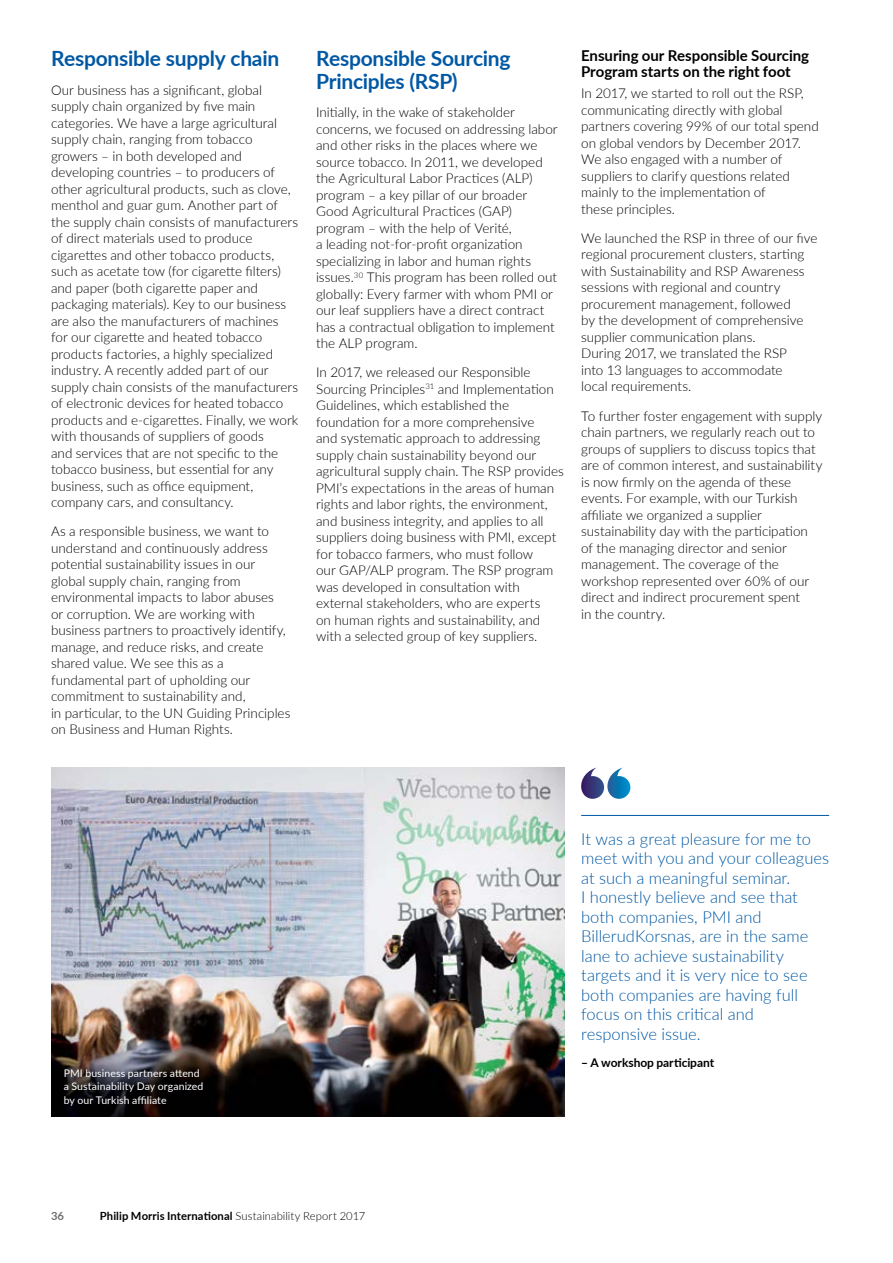
<style>
.page{position:relative;width:893px;height:1263px;background:#fff}
.page>*{position:absolute;margin:0;border:0;box-sizing:border-box;transform-origin:0 0}
.t1{font:700 21px/22.5px "Lato";letter-spacing:-.01em;color:#0058a4}
.t2{font:300 16.5px/19.5px "Lato";color:#0058a4}
.t3{font:700 15px/16.5px "Lato";letter-spacing:-.005em;color:#000}
.t4{font:300 13.5px/16.5px "Lato";color:#000}
.t5{font:700 12px "Lato";letter-spacing:-.005em;color:#000}
.t6{font:700 11.25px "Lato";letter-spacing:.01em;color:#000}
.t7{font:700 11.25px "Lato";color:#6d6e71}
.t8{font:10.5px/13.5px "Lato";letter-spacing:.01em;color:#fff}
.s1{font-weight:300}
</style>
<div class="page">
<hr style="left:581px;top:815px;width:248px;height:1px;background:#0058a4">
<svg style="left:581px;top:767px;width:49px;height:32px"></svg>
<img style="left:51px;top:767px;width:513px;height:349px">
<h1 class="t1" style="left:51px;top:46px;width:230px">Responsible supply chain</h1>
<p class="t4" style="left:51px;top:81px;width:249px">Our business has a significant, global supply chain organized by five main categories. We have a large agricultural supply chain, ranging from tobacco growers – in both developed and developing countries – to producers of other agricultural products, such as clove, menthol and guar gum. Another part of the supply chain consists of manufacturers of direct materials used to produce cigarettes and other tobacco products, such as acetate tow (for cigarette filters) and paper (both cigarette paper and packaging materials). Key to our business are also the manufacturers of machines for our cigarette and heated tobacco products factories, a highly specialized industry. A recently added part of our supply chain consists of the manufacturers of electronic devices for heated tobacco products and e-cigarettes. Finally, we work with thousands of suppliers of goods<br>and services that are not specific to the tobacco business, but essential for any business, such as office equipment, company cars, and consultancy.</p>
<p class="t4" style="left:51px;top:523px;width:241px">As a responsible business, we want to understand and continuously address potential sustainability issues in our global supply chain, ranging from environmental impacts to labor abuses<br>or corruption. We are working with business partners to proactively identify, manage, and reduce risks, and create shared value. We see this as a fundamental part of upholding our commitment to sustainability and,<br>in particular, to the UN Guiding Principles on Business and Human Rights.</p>
<h1 class="t1" style="left:316px;top:46px;width:196px">Responsible Sourcing<br>Principles (RSP)</h1>
<p class="t4" style="left:316px;top:104px;width:243px">Initially, in the wake of stakeholder concerns, we focused on addressing labor and other risks in the places where we source tobacco. In 2011, we developed the Agricultural Labor Practices (ALP) program – a key pillar of our broader Good Agricultural Practices (GAP) program – with the help of Verité,<br>a leading not-for-profit organization specializing in labor and human rights issues.<sup>30</sup> This program has been rolled out globally: Every farmer with whom PMI or our leaf suppliers have a direct contract has a contractual obligation to implement the ALP program.</p>
<p class="t4" style="left:316px;top:364px;width:249px">In 2017, we released our Responsible Sourcing Principles<sup>31</sup> and Implementation Guidelines, which established the foundation for a more comprehensive<br>and systematic approach to addressing supply chain sustainability beyond our agricultural supply chain. The RSP provides PMI’s expectations in the areas of human rights and labor rights, the environment, and business integrity, and applies to all suppliers doing business with PMI, except for tobacco farmers, who must follow<br>our GAP/ALP program. The RSP program was developed in consultation with external stakeholders, who are experts<br>on human rights and sustainability, and with a selected group of key suppliers.</p>
<p class="t3" style="left:581px;top:46px;width:229px">Ensuring our Responsible Sourcing<br>Program starts on the right foot</p>
<p class="t4" style="left:581px;top:84px;width:239px">In 2017, we started to roll out the RSP, communicating directly with global partners covering 99% of our total spend on global vendors by December 2017.<br>We also engaged with a number of suppliers to clarify questions related mainly to the implementation of<br>these principles.</p>
<p class="t4" style="left:581px;top:229px;width:238px">We launched the RSP in three of our five regional procurement clusters, starting with Sustainability and RSP Awareness sessions with regional and country procurement management, followed<br>by the development of comprehensive supplier communication plans.<br>During 2017, we translated the RSP<br>into 13 languages to accommodate<br>local requirements.</p>
<p class="t4" style="left:581px;top:407px;width:243px">To further foster engagement with supply chain partners, we regularly reach out to groups of suppliers to discuss topics that are of common interest, and sustainability is now firmly on the agenda of these events. For example, with our Turkish affiliate we organized a supplier sustainability day with the participation of the managing director and senior management. The coverage of the workshop represented over 60% of our direct and indirect procurement spent<br>in the country.</p>
<p class="t8" style="left:64px;top:1065px;width:141px">PMI business partners attend a Sustainability Day organized by our Turkish affiliate</p>
<p class="t2" style="left:581px;top:828px;width:250px">It was a great pleasure for me to meet with you and your colleagues at such a meaningful seminar.<br>I honestly believe and see that both companies, PMI and<br>BillerudKorsnas, are in the same lane to achieve sustainability targets and it is very nice to see both companies are having full focus on this critical and responsive issue.</p>
<p class="t5" style="left:581px;top:1053px;width:135px">– A workshop participant</p>
<p class="t7" style="left:51px;top:1208px;width:15px">36</p>
<p class="t6" style="left:100px;top:1208px;width:267px">Philip Morris International <span class="s1">Sustainability Report 2017</span></p>
</div>
